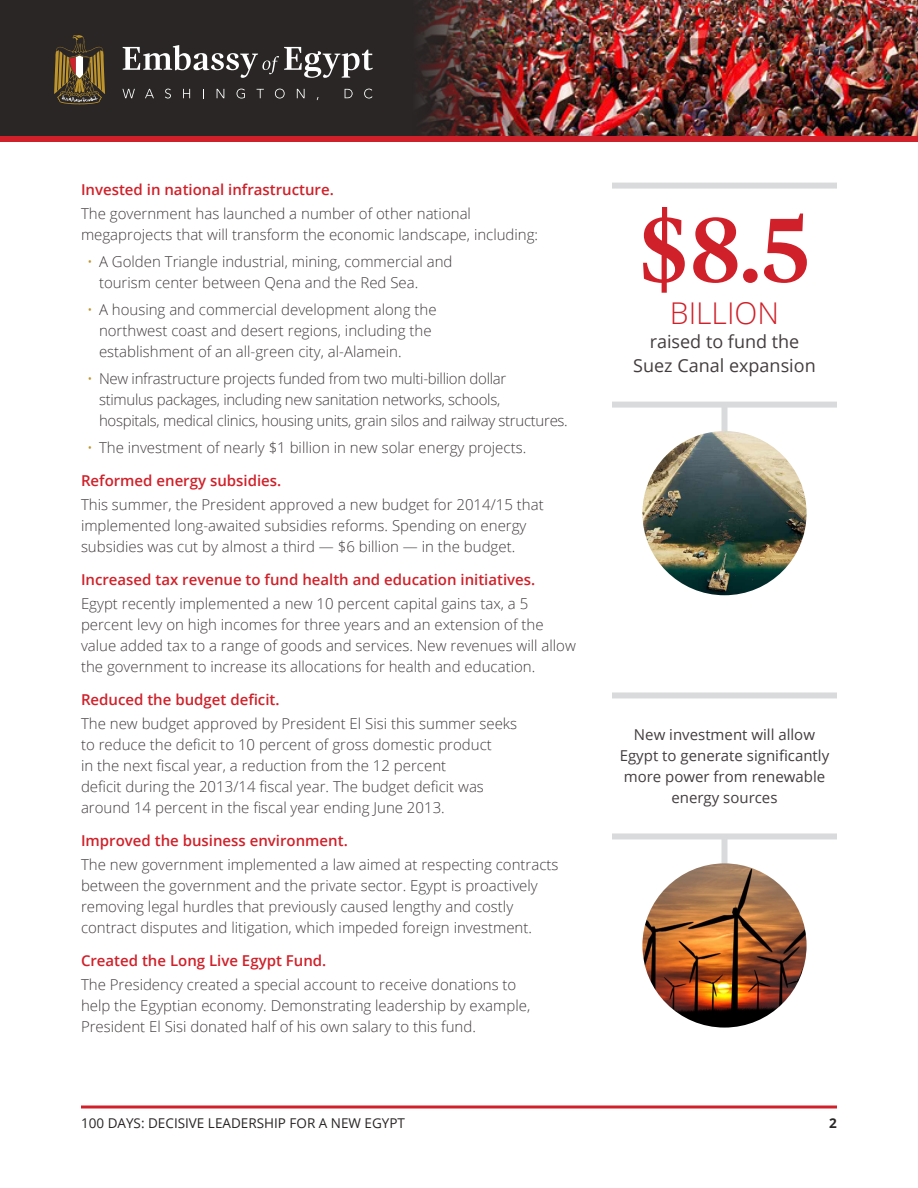
<style>
.page{position:relative;width:918px;height:1188px;background:#fff}
.page>*{position:absolute;margin:0;border:0;box-sizing:border-box;transform-origin:0 0}
.t1{font:700 97.5px "Gandhi Serif";color:#d02029}
.t2{font:300 30px "Open Sans";color:#d02029}
.t3{font:18px/24px "Open Sans";color:#433d3e;text-align:center}
.TXT__Body__2_Column{font:300 15px/21px "Open Sans";color:#433d3e}
.TXT__2_Column_Subhea{font:600 15px "Open Sans";color:#d02029}
.TXT__Body__2_Column-2{font:300 15px/21px "Open Sans";letter-spacing:-.02em;color:#433d3e}
.t4{font:15px/21px "Open Sans";color:#433d3e;text-align:center}
.t5{font:13.5px "Open Sans";color:#2a2626}
.t6{font:700 13.5px "Open Sans";color:#2a2626}
.s1{color:#be952d}
</style>
<div class="page">
<hr style="left:81px;top:1106px;width:756px;height:2px;background:#d02029">
<div style="left:0;top:0;width:306px;height:137px;background:#2a2626"></div>
<img style="left:561px;top:0;width:357px;height:136px">
<img style="left:241px;top:0;width:320px;height:136px">
<div style="left:0;top:136px;width:918px;height:6px;background:#d02029"></div>
<svg style="left:123px;top:45px;width:250px;height:33px"></svg>
<svg style="left:122px;top:89px;width:13px;height:9px"></svg>
<svg style="left:145px;top:89px;width:9px;height:9px"></svg>
<svg style="left:165px;top:89px;width:6px;height:9px"></svg>
<svg style="left:183px;top:89px;width:7px;height:9px"></svg>
<svg style="left:217px;top:89px;width:7px;height:9px"></svg>
<svg style="left:237px;top:89px;width:8px;height:9px"></svg>
<svg style="left:257px;top:89px;width:7px;height:9px"></svg>
<svg style="left:275px;top:89px;width:10px;height:9px"></svg>
<svg style="left:297px;top:89px;width:8px;height:9px"></svg>
<svg style="left:345px;top:89px;width:8px;height:9px"></svg>
<svg style="left:364px;top:89px;width:9px;height:9px"></svg>
<svg style="left:54px;top:35px;width:51px;height:69px"></svg>
<div style="left:612px;top:183px;width:225px;height:6px;background:#d9dadc"></div>
<div style="left:612px;top:402px;width:225px;height:6px;background:#d9dadc"></div>
<div style="left:612px;top:692px;width:225px;height:6px;background:#d9dadc"></div>
<div style="left:612px;top:833px;width:225px;height:6px;background:#d9dadc"></div>
<div style="left:722px;top:405px;width:6px;height:36px;background:#d9dadc"></div>
<div style="left:722px;top:837px;width:6px;height:36px;background:#d9dadc"></div>
<img style="left:642px;top:431px;width:165px;height:164px;border-radius:82px">
<img style="left:642px;top:863px;width:165px;height:165px;border-radius:82px">
<p class="TXT__2_Column_Subhea" style="left:81px;top:179px;width:254px">Invested in national infrastructure.</p>
<p class="TXT__Body__2_Column" style="left:81px;top:203px;width:459px">The government has launched a number of other national megaprojects that will transform the economic landscape, including:</p>
<p class="TXT__Body__2_Column" style="left:99px;top:251px;width:355px;text-indent:-12px"><span class="s1">•</span> A Golden Triangle industrial, mining, commercial and tourism center between Qena and the Red Sea.</p>
<p class="TXT__Body__2_Column" style="left:99px;top:299px;width:339px;text-indent:-12px"><span class="s1">•</span> A housing and commercial development along the northwest coast and desert regions, including the establishment of an all-green city, al-Alamein.</p>
<p class="TXT__Body__2_Column-2" style="left:99px;top:368px;width:470px;text-indent:-12px"><span class="s1">•</span> New infrastructure projects funded from two multi-billion dollar<br>stimulus packages, including new sanitation networks, schools,<br>hospitals, medical clinics, housing units, grain silos and railway structures.</p>
<p class="TXT__Body__2_Column" style="left:87px;top:437px;width:441px"><span class="s1">•</span> The investment of nearly $1 billion in new solar energy projects.</p>
<p class="TXT__2_Column_Subhea" style="left:81px;top:470px;width:202px">Reformed energy subsidies.</p>
<p class="TXT__Body__2_Column" style="left:81px;top:494px;width:464px">This summer, the President approved a new budget for 2014/15 that implemented long-awaited subsidies reforms. Spending on energy subsidies was cut by almost a third — $6 billion — in the budget.</p>
<p class="TXT__2_Column_Subhea" style="left:81px;top:569px;width:456px">Increased tax revenue to fund health and education initiatives.</p>
<p class="TXT__Body__2_Column" style="left:81px;top:593px;width:496px">Egypt recently implemented a new 10 percent capital gains tax, a 5 percent levy on high incomes for three years and an extension of the value added tax to a range of goods and services. New revenues will allow the government to increase its allocations for health and education.</p>
<p class="TXT__2_Column_Subhea" style="left:81px;top:689px;width:200px">Reduced the budget deficit.</p>
<p class="TXT__Body__2_Column" style="left:81px;top:713px;width:438px">The new budget approved by President El Sisi this summer seeks to reduce the deficit to 10 percent of gross domestic product<br>in the next fiscal year, a reduction from the 12 percent<br>deficit during the 2013/14 fiscal year. The budget deficit was around 14 percent in the fiscal year ending June 2013.</p>
<p class="TXT__2_Column_Subhea" style="left:81px;top:830px;width:268px">Improved the business environment.</p>
<p class="TXT__Body__2_Column" style="left:81px;top:854px;width:479px">The new government implemented a law aimed at respecting contracts between the government and the private sector. Egypt is proactively removing legal hurdles that previously caused lengthy and costly contract disputes and litigation, which impeded foreign investment.</p>
<p class="TXT__2_Column_Subhea" style="left:81px;top:950px;width:247px">Created the Long Live Egypt Fund.</p>
<p class="TXT__Body__2_Column" style="left:81px;top:974px;width:451px">The Presidency created a special account to receive donations to help the Egyptian economy. Demonstrating leadership by example,<br>President El Sisi donated half of his own salary to this fund.</p>
<p class="t1" style="left:637px;top:193px;width:177px">$8.5</p>
<p class="t2" style="left:670px;top:292px;width:111px">BILLION</p>
<p class="t3" style="left:633px;top:329px;width:184px">raised to fund the<br>Suez Canal expansion</p>
<p class="t4" style="left:620px;top:724px;width:211px">New investment will allow<br>Egypt to generate significantly more power from renewable energy sources</p>
<p class="t5" style="left:81px;top:1113px;width:326px">100 DAYS: DECISIVE LEADERSHIP FOR A NEW EGYPT</p>
<p class="t6" style="left:829px;top:1113px;width:9px">2</p>
</div>
